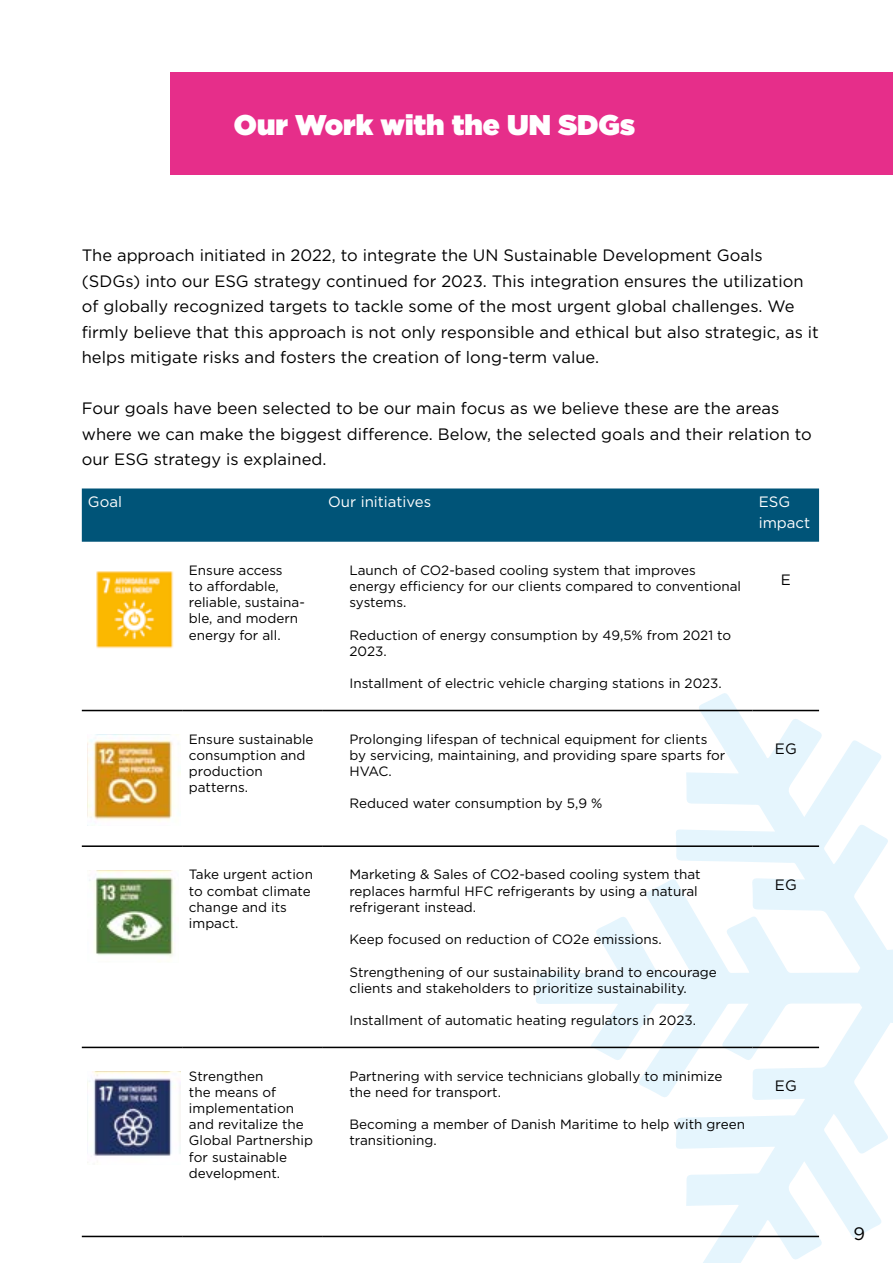
<style>
.page{position:relative;width:893px;height:1263px;background:#fff}
.page>*{position:absolute;margin:0;border:0;box-sizing:border-box;transform-origin:0 0}
.t1{font:900 28.5px "Gotham";color:#fff}
.t2{font:18px "Gotham";color:#000}
.t3{font:16.5px/25.5px "Gotham";color:#000}
.t4{font:15px/21px "Gotham";color:#fff}
.t5{font:15px "Gotham";color:#000}
.t6{font:13.5px/16.2px "Gotham";color:#000}
</style>
<div class="page">
<svg style="left:676px;top:1029px;width:212px;height:234px;fill:#e6f5fd"></svg>
<svg style="left:535px;top:879px;width:326px;height:220px"></svg>
<svg style="left:676px;top:693px;width:212px;height:277px"></svg>
<svg style="left:851px;top:944px;width:42px;height:85px;background:#e7f5fd"></svg>
<div style="left:170px;top:72px;width:723px;height:102px;background:#e62e8a"></div>
<div style="left:82px;top:488px;width:737px;height:54px;background:#005478"></div>
<hr style="left:82px;top:710px;width:101px;height:1px;background:#000">
<hr style="left:183px;top:710px;width:139px;height:1px;background:#000">
<hr style="left:322px;top:710px;width:431px;height:1px;background:#000">
<hr style="left:753px;top:710px;width:66px;height:1px;background:#000">
<hr style="left:82px;top:845px;width:101px;height:2px;background:#000">
<hr style="left:183px;top:845px;width:139px;height:2px;background:#000">
<hr style="left:322px;top:845px;width:431px;height:2px;background:#000">
<hr style="left:753px;top:845px;width:66px;height:2px;background:#000">
<hr style="left:82px;top:1047px;width:101px;height:1px;background:#000">
<hr style="left:183px;top:1047px;width:139px;height:1px;background:#000">
<hr style="left:322px;top:1047px;width:431px;height:1px;background:#000">
<hr style="left:753px;top:1047px;width:66px;height:1px;background:#000">
<hr style="left:82px;top:1236px;width:101px;height:1px;background:#000">
<hr style="left:183px;top:1236px;width:139px;height:1px;background:#000">
<hr style="left:322px;top:1236px;width:431px;height:1px;background:#000">
<hr style="left:753px;top:1236px;width:66px;height:1px;background:#000">
<img style="left:96px;top:571px;width:78px;height:78px">
<img style="left:88px;top:735px;width:92px;height:86px">
<img style="left:89px;top:870px;width:86px;height:92px">
<img style="left:89px;top:1072px;width:91px;height:84px">
<h1 class="t1" style="left:234px;top:105px;width:403px">Our Work with the UN SDGs</h1>
<p class="t3" style="left:82px;top:242px;width:739px">The approach initiated in 2022, to integrate the UN Sustainable Development Goals (SDGs) into our ESG strategy continued for 2023. This integration ensures the utilization of globally recognized targets to tackle some of the most urgent global challenges. We firmly believe that this approach is not only responsible and ethical but also strategic, as it helps mitigate risks and fosters the creation of long-term value.</p>
<p class="t3" style="left:82px;top:395px;width:732px">Four goals have been selected to be our main focus as we believe these are the areas where we can make the biggest difference. Below, the selected goals and their relation to our ESG strategy is explained.</p>
<p class="t4" style="left:88px;top:490px;width:36px">Goal</p>
<p class="t4" style="left:328px;top:490px;width:105px">Our initiatives</p>
<p class="t4" style="left:759px;top:490px;width:53px">ESG impact</p>
<p class="t6" style="left:189px;top:562px;width:117px">Ensure access<br>to affordable, reliable, sustaina&shy;ble, and modern energy for all.</p>
<p class="t6" style="left:349px;top:562px;width:393px">Launch of CO2-based cooling system that improves energy efficiency for our clients compared to conventional systems.</p>
<p class="t5" style="left:781px;top:570px;width:12px">E</p>
<p class="t6" style="left:349px;top:626px;width:383px">Reduction of energy consumption by 49,5% from 2021 to<br>2023.</p>
<p class="t6" style="left:349px;top:675px;width:374px">Installment of electric vehicle charging stations in 2023.</p>
<p class="t6" style="left:189px;top:730px;width:126px">Ensure sustainable consumption and production patterns.</p>
<p class="t6" style="left:349px;top:730px;width:377px">Prolonging lifespan of technical equipment for clients by servicing, maintaining, and providing spare sparts for<br>HVAC.</p>
<p class="t6" style="left:349px;top:795px;width:255px">Reduced water consumption by 5,9 %</p>
<p class="t6" style="left:189px;top:866px;width:126px">Take urgent action to combat climate change and its impact.</p>
<p class="t6" style="left:349px;top:866px;width:353px">Marketing &amp; Sales of CO2-based cooling system that replaces harmful HFC refrigerants by using a natural refrigerant instead.</p>
<p class="t6" style="left:349px;top:931px;width:314px">Keep focused on reduction of CO2e emissions.</p>
<p class="t6" style="left:349px;top:963px;width:369px">Strengthening of our sustainability brand to encourage clients and stakeholders to prioritize sustainability.</p>
<p class="t6" style="left:349px;top:1012px;width:348px">Installment of automatic heating regulators in 2023.</p>
<p class="t6" style="left:189px;top:1067px;width:126px">Strengthen<br>the means of implementation and revitalize the<br>Global Partnership for sustainable development.</p>
<p class="t6" style="left:349px;top:1067px;width:374px">Partnering with service technicians globally to minimize the need for transport.</p>
<p class="t6" style="left:349px;top:1116px;width:397px">Becoming a member of Danish Maritime to help with green transitioning.</p>
<p class="t5" style="left:775px;top:739px;width:23px">EG</p>
<p class="t5" style="left:775px;top:875px;width:23px">EG</p>
<p class="t5" style="left:775px;top:1076px;width:23px">EG</p>
<h2 class="t2" style="left:853px;top:1222px;width:13px">9</h2>
</div>
